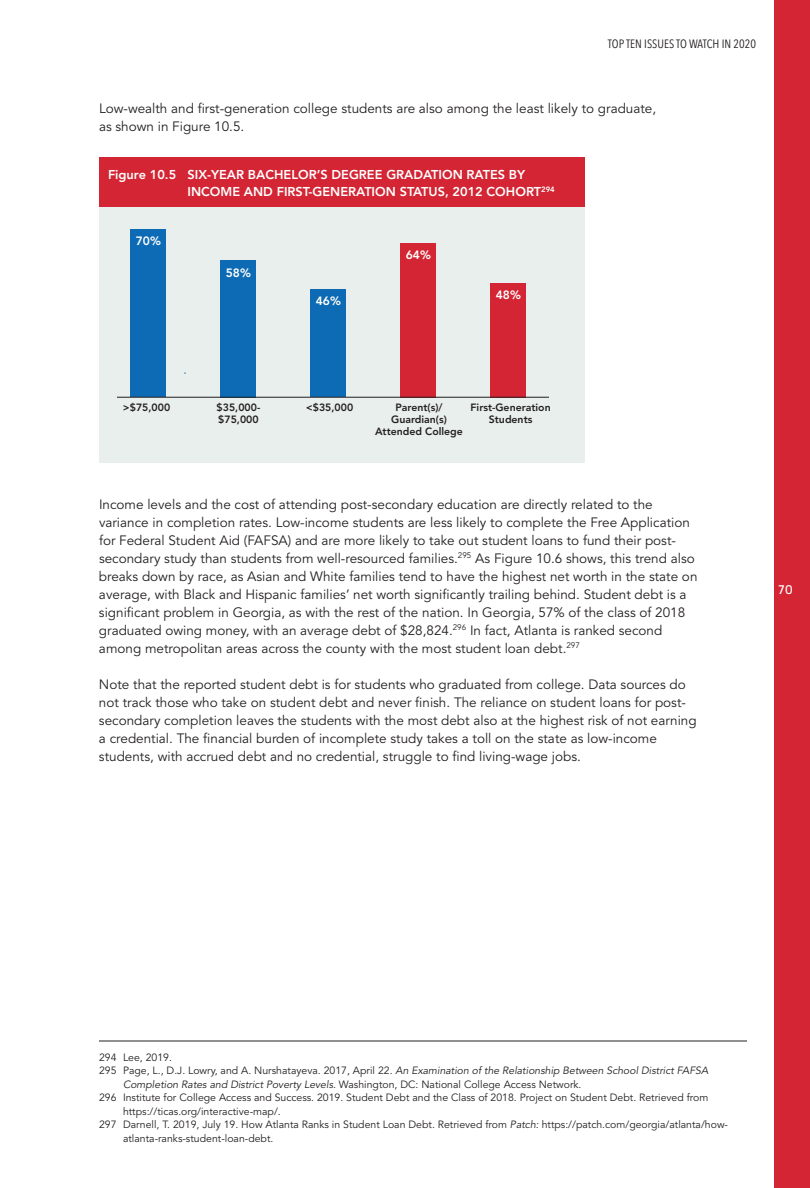
<style>
.page{position:relative;width:810px;height:1188px;background:#fff}
.page>*{position:absolute;margin:0;border:0;box-sizing:border-box;transform-origin:0 0}
.t1{font:13.5px/18px "Avenir";color:#231f20}
.t2{font:13.5px "Knight Sans";color:#fff}
.t3{font:800 12.75px/16.5px "Avenir";color:#fff}
.t4{font:12px "Avenir Next Condensed";color:#231f20}
.t5{font:800 12px "Avenir";color:#fff}
.t6{font:10.5px "Avenir";color:#231f20}
.t7{font:italic 10.5px "Avenir";color:#231f20}
.t8{font:800 10.5px "Avenir";color:#231f20}
.s1{font-style:normal}
.s2{font-style:italic}
</style>
<div class="page">
<div style="left:774px;top:0;width:36px;height:1188px;background:#d32533"></div>
<hr style="left:99px;top:1041px;width:648px;height:1px;background:#231f20">
<div style="left:99px;top:158px;width:486px;height:306px;background:#e9efed"></div>
<div style="left:99px;top:158px;width:486px;height:49px;background:#d32533"></div>
<div style="left:130px;top:230px;width:36px;height:167px;background:#0d6ab4"></div>
<div style="left:220px;top:260px;width:36px;height:137px;background:#0d6ab4"></div>
<div style="left:310px;top:290px;width:36px;height:107px;background:#0d6ab4"></div>
<div style="left:400px;top:243px;width:36px;height:154px;background:#d32533"></div>
<div style="left:490px;top:283px;width:36px;height:114px;background:#d32533"></div>
<hr style="left:117px;top:397px;width:432px;height:1px;background:#231f20">
<p class="t4" style="left:608px;top:37px;width:150px">TOP TEN ISSUES TO WATCH IN 2020</p>
<p class="t1" style="left:99px;top:101px;width:559px">Low-wealth and first-generation college students are also among the least likely to graduate, as shown in Figure 10.5.</p>
<p class="t3" style="left:187px;top:168px;width:369px;text-indent:-79px">Figure 10.5 SIX-YEAR BACHELOR’S DEGREE GRADATION RATES BY<br>INCOME AND FIRST-GENERATION STATUS, 2012 COHORT<sup>294</sup></p>
<p class="t5" style="left:136px;top:236px;width:27px">70%</p>
<p class="t5" style="left:226px;top:268px;width:27px">58%</p>
<p class="t5" style="left:316px;top:295px;width:27px">46%</p>
<p class="t5" style="left:406px;top:250px;width:27px">64%</p>
<p class="t5" style="left:496px;top:289px;width:27px">48%</p>
<p class="t8" style="left:123px;top:403px;width:49px">&gt;$75,000</p>
<p class="t8" style="left:217px;top:403px;width:45px">$35,000-</p>
<p class="t8" style="left:306px;top:403px;width:49px">&lt;$35,000</p>
<p class="t8" style="left:395px;top:403px;width:49px">Parent(s)/</p>
<p class="t8" style="left:471px;top:403px;width:82px">First-Generation</p>
<p class="t8" style="left:218px;top:415px;width:42px">$75,000</p>
<p class="t8" style="left:391px;top:415px;width:57px">Guardian(s)</p>
<p class="t8" style="left:489px;top:415px;width:45px">Students</p>
<p class="t8" style="left:375px;top:427px;width:89px">Attended College</p>
<p class="t1" style="left:99px;top:497px;width:600px">Income levels and the cost of attending post-secondary education are directly related to the variance in completion rates. Low-income students are less likely to complete the Free Application for Federal Student Aid (FAFSA) and are more likely to take out student loans to fund their post&shy;secondary study than students from well-resourced families.<sup>295</sup> As Figure 10.6 shows, this trend also breaks down by race, as Asian and White families tend to have the highest net worth in the state on average, with Black and Hispanic families’ net worth significantly trailing behind. Student debt is a significant problem in Georgia, as with the rest of the nation. In Georgia, 57% of the class of 2018 graduated owing money, with an average debt of $28,824.<sup>296</sup> In fact, Atlanta is ranked second among metropolitan areas across the county with the most student loan debt.<sup>297</sup></p>
<p class="t1" style="left:99px;top:677px;width:599px">Note that the reported student debt is for students who graduated from college. Data sources do not track those who take on student debt and never finish. The reliance on student loans for post&shy;secondary completion leaves the students with the most debt also at the highest risk of not earning a credential. The financial burden of incomplete study takes a toll on the state as low-income students, with accrued debt and no credential, struggle to find living-wage jobs.</p>
<p class="t2" style="left:778px;top:585px;width:16px">70</p>
<p class="t6" style="left:99px;top:1053px;width:75px">294 Lee, 2019.</p>
<p class="t7" style="left:99px;top:1066px;width:611px"><span class="s1">295 Page, L., D.J. Lowry, and A. Nurshatayeva. 2017, April 22.</span> An Examination of the Relationship Between School District FAFSA</p>
<p class="t6" style="left:123px;top:1080px;width:460px"><span class="s2">Completion Rates and District Poverty Levels.</span> Washington, DC: National College Access Network.</p>
<p class="t6" style="left:99px;top:1093px;width:611px">296 Institute for College Access and Success. 2019. Student Debt and the Class of 2018. Project on Student Debt. Retrieved from</p>
<p class="t6" style="left:123px;top:1107px;width:159px">https://ticas.org/interactive-map/.</p>
<p class="t6" style="left:99px;top:1120px;width:631px">297 Darnell, T. 2019, July 19. How Atlanta Ranks in Student Loan Debt. Retrieved from <span class="s2">Patch:</span> https://patch.com/georgia/atlanta/how-</p>
<p class="t6" style="left:123px;top:1134px;width:152px">atlanta-ranks-student-loan-debt.</p>
</div>
